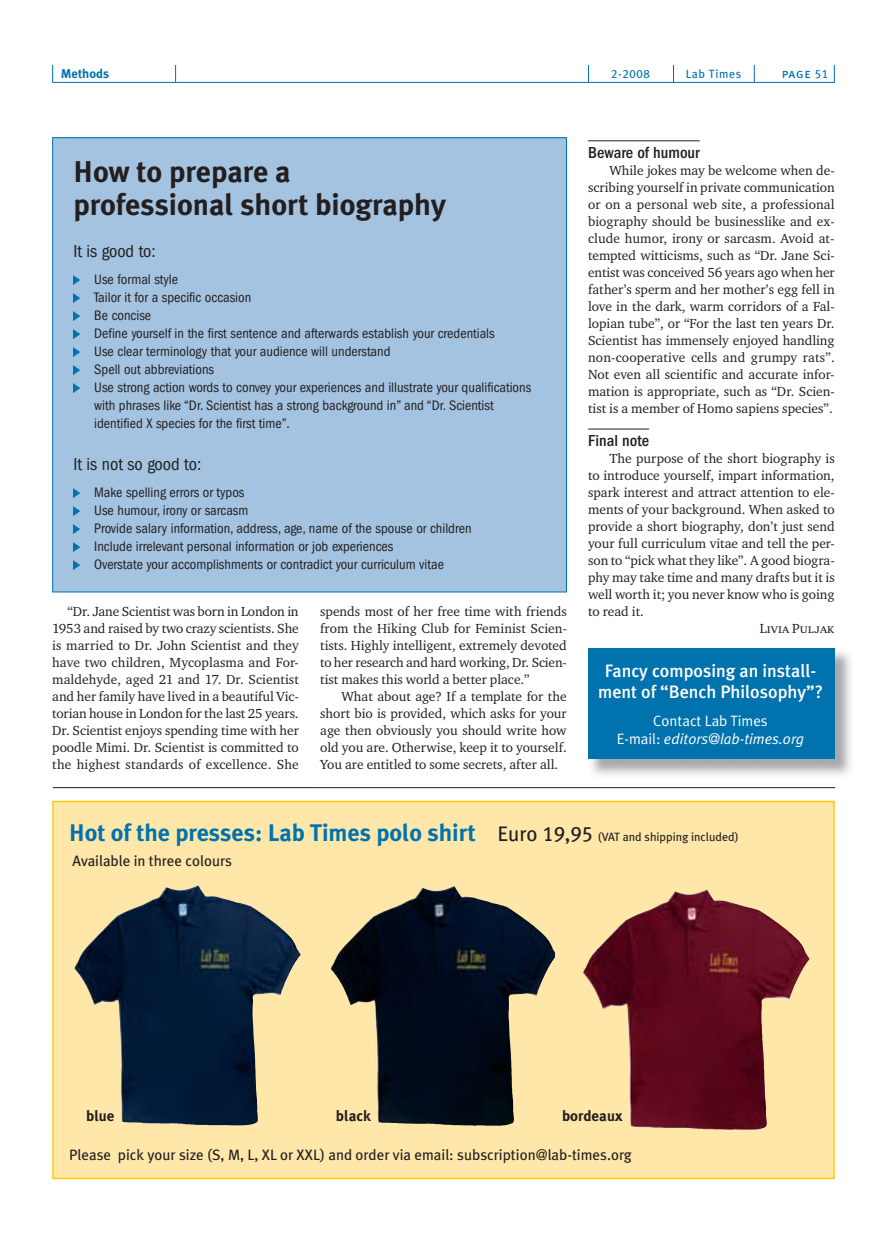
<style>
.page{position:relative;width:887px;height:1257px;background:#fff}
.page>*{position:absolute;margin:0;border:0;box-sizing:border-box;transform-origin:0 0}
.t1{font:700 30px/33px "Meta Plus";color:#231f20}
.t2{font:700 24px "Meta Plus";color:#0072ae}
.t3{font:500 18px/21px "Meta Plus";color:#fff;text-align:center}
.t4{font:condensed 18px "Franklin Gothic";color:#231f20}
.t5{font:500 condensed 16.5px "Franklin Gothic";color:#231f20}
.t6{font:15px "Meta Plus";color:#231f20}
.t7{font:15px/18px "Meta Plus Normal";color:#fff;text-align:center}
.t8{font:700 15px "Meta Plus";color:#231f20}
.t9{font:condensed 14.25px/18px "Franklin Gothic";color:#231f20}
.t10{font:13.5px/17px "Charter ITC";color:#231f20;text-align:justify}
.t11{font:13.5px "Charter ITC Regu SC";color:#231f20}
.t12{font:13.5px "Meta Plus Book Caps";color:#0072ae}
.t13{font:700 12.75px "Meta Plus";color:#0072ae}
.t14{font:12px "Meta Plus";letter-spacing:.05em;color:#0072ae}
.t15{font:12px "Meta Plus Book Caps";color:#0072ae}
.s1{font-size:12px}
.s2{font-style:italic}
.s3{font-weight:400;font-size:21px;color:#231f20}
.s4{font-family:"Meta Plus Book Caps";font-weight:400;font-size:21px;color:#231f20}
.s5{font-weight:400;font-size:12px;color:#231f20}
</style>
<div class="page">
<hr style="left:52px;top:82px;width:783px;height:1px;background:#0072ae">
<svg style="left:52px;top:65px;width:1px;height:17px"></svg>
<svg style="left:175px;top:65px;width:1px;height:17px"></svg>
<svg style="left:754px;top:65px;width:1px;height:17px"></svg>
<svg style="left:834px;top:65px;width:1px;height:17px"></svg>
<svg style="left:588px;top:65px;width:1px;height:17px"></svg>
<svg style="left:673px;top:65px;width:1px;height:17px"></svg>
<hr style="left:588px;top:140px;width:112px;height:1px;background:#231f20">
<hr style="left:588px;top:429px;width:61px;height:1px;background:#231f20">
<div style="left:53px;top:138px;width:513px;height:454px;background:#a3c3e0"></div>
<svg style="left:73px;top:275px;width:7px;height:10px"></svg>
<svg style="left:73px;top:293px;width:7px;height:10px"></svg>
<svg style="left:73px;top:311px;width:7px;height:10px"></svg>
<svg style="left:73px;top:329px;width:7px;height:10px"></svg>
<svg style="left:73px;top:347px;width:7px;height:10px"></svg>
<svg style="left:73px;top:365px;width:7px;height:10px"></svg>
<svg style="left:73px;top:383px;width:7px;height:10px"></svg>
<svg style="left:73px;top:488px;width:7px;height:10px"></svg>
<svg style="left:73px;top:506px;width:7px;height:10px"></svg>
<svg style="left:73px;top:524px;width:7px;height:10px"></svg>
<svg style="left:73px;top:542px;width:7px;height:10px"></svg>
<svg style="left:73px;top:560px;width:7px;height:10px"></svg>
<img style="left:591px;top:651px;width:260px;height:124px">
<div style="left:588px;top:649px;width:247px;height:110px;background:#0072ae"></div>
<hr style="left:53px;top:787px;width:782px;height:1px;background:#231f20">
<svg style="left:55px;top:804px;width:777px;height:372px;background:#c0a883"></svg>
<div style="left:52px;top:801px;width:783px;height:378px;border:2px solid #ffcb04"></div>
<img style="left:199px;top:886px;width:101px;height:85px">
<img style="left:331px;top:957px;width:205px;height:169px">
<img style="left:707px;top:891px;width:102px;height:80px">
<p class="t13" style="left:61px;top:66px;width:50px">Methods</p>
<p class="t15" style="left:611px;top:67px;width:40px">2-2008</p>
<p class="t14" style="left:686px;top:70px;width:57px">Lab Times</p>
<p class="t12" style="left:782px;top:65px;width:48px">page <span class="s1">51</span></p>
<h1 class="t1" style="left:74px;top:155px;width:374px">How to prepare a professional short biography</h1>
<h3 class="t4" style="left:74px;top:245px;width:84px">It is good to:</h3>
<p class="t9" style="left:94px;top:272px;width:438px">Use formal style<br>Tailor it for a specific occasion<br>Be concise<br>Define yourself in the first sentence and afterwards establish your credentials<br>Use clear terminology that your audience will understand<br>Spell out abbreviations<br>Use strong action words to convey your experiences and illustrate your qualifications with phrases like “Dr. Scientist has a strong background in” and “Dr. Scientist identified X species for the first time”.</p>
<h3 class="t4" style="left:74px;top:458px;width:129px">It is not so good to:</h3>
<p class="t9" style="left:94px;top:485px;width:379px">Make spelling errors or typos<br>Use humour, irony or sarcasm<br>Provide salary information, address, age, name of the spouse or children Include irrelevant personal information or job experiences<br>Overstate your accomplishments or contradict your curriculum vitae</p>
<p class="t10" style="left:52px;top:604px;width:248px;text-indent:15px">“Dr. Jane Scientist was born in London in 1953 and raised by two crazy scientists. She is married to Dr. John Scientist and they have two children, Mycoplasma and For&shy;maldehyde, aged 21 and 17. Dr. Scientist and her family have lived in a beautiful Vic&shy;torian house in London for the last 25 years.<br>Dr. Scientist enjoys spending time with her poodle Mimi. Dr. Scientist is committed to the highest standards of excellence. She</p>
<p class="t10" style="left:320px;top:604px;width:248px">spends most of her free time with friends from the Hiking Club for Feminist Scien&shy;tists. Highly intelligent, extremely devoted to her research and hard working, Dr. Scien&shy;tist makes this world a better place.”</p>
<p class="t10" style="left:320px;top:689px;width:248px;text-indent:21px">What about age? If a template for the short bio is provided, which asks for your age then obviously you should write how old you are. Otherwise, keep it to yourself.<br>You are entitled to some secrets, after all.</p>
<p class="t5" style="left:588px;top:147px;width:113px">Beware of humour</p>
<p class="t10" style="left:588px;top:163px;width:248px;text-indent:21px">While jokes may be welcome when de&shy;scribing yourself in private communication or on a personal web site, a professional biography should be businesslike and ex&shy;clude humor, irony or sarcasm. Avoid at&shy;tempted witticisms, such as “Dr. Jane Sci&shy;entist was conceived 56 years ago when her father’s sperm and her mother’s egg fell in love in the dark, warm corridors of a Fal&shy;lopian tube”, or “For the last ten years Dr.<br>Scientist has immensely enjoyed handling non-cooperative cells and grumpy rats”.<br>Not even all scientific and accurate infor&shy;mation is appropriate, such as “Dr. Scien&shy;tist is a member of Homo sapiens species”.</p>
<p class="t5" style="left:588px;top:435px;width:63px">Final note</p>
<p class="t10" style="left:588px;top:451px;width:248px;text-indent:21px">The purpose of the short biography is to introduce yourself, impart information, spark interest and attract attention to ele&shy;ments of your background. When asked to provide a short biography, don’t just send your full curriculum vitae and tell the per&shy;son to “pick what they like”. A good biogra&shy;phy may take time and many drafts but it is well worth it; you never know who is going to read it.</p>
<p class="t11" style="left:760px;top:620px;width:76px">Livia Puljak</p>
<h3 class="t3" style="left:598px;top:661px;width:226px">Fancy composing an install&shy;ment of “Bench Philosophy”?</h3>
<p class="t7" style="left:617px;top:712px;width:189px">Contact Lab Times<br>E-mail: <span class="s2">editors@lab-times.org</span></p>
<h2 class="t2" style="left:69px;top:818px;width:671px">Hot of the presses: Lab Times polo shirt <span class="s3">Euro</span> <span class="s4">19,95</span> <span class="s5">(VAT and shipping included)</span></h2>
<p class="t6" style="left:73px;top:856px;width:161px">Available in three colours</p>
<p class="t8" style="left:86px;top:1107px;width:30px">blue</p>
<p class="t8" style="left:336px;top:1107px;width:36px">black</p>
<p class="t8" style="left:562px;top:1107px;width:62px">bordeaux</p>
<p class="t6" style="left:69px;top:1150px;width:564px">Please pick your size (S, M, L, XL or XXL) and order via email: subscription@lab-times.org</p>
</div>
